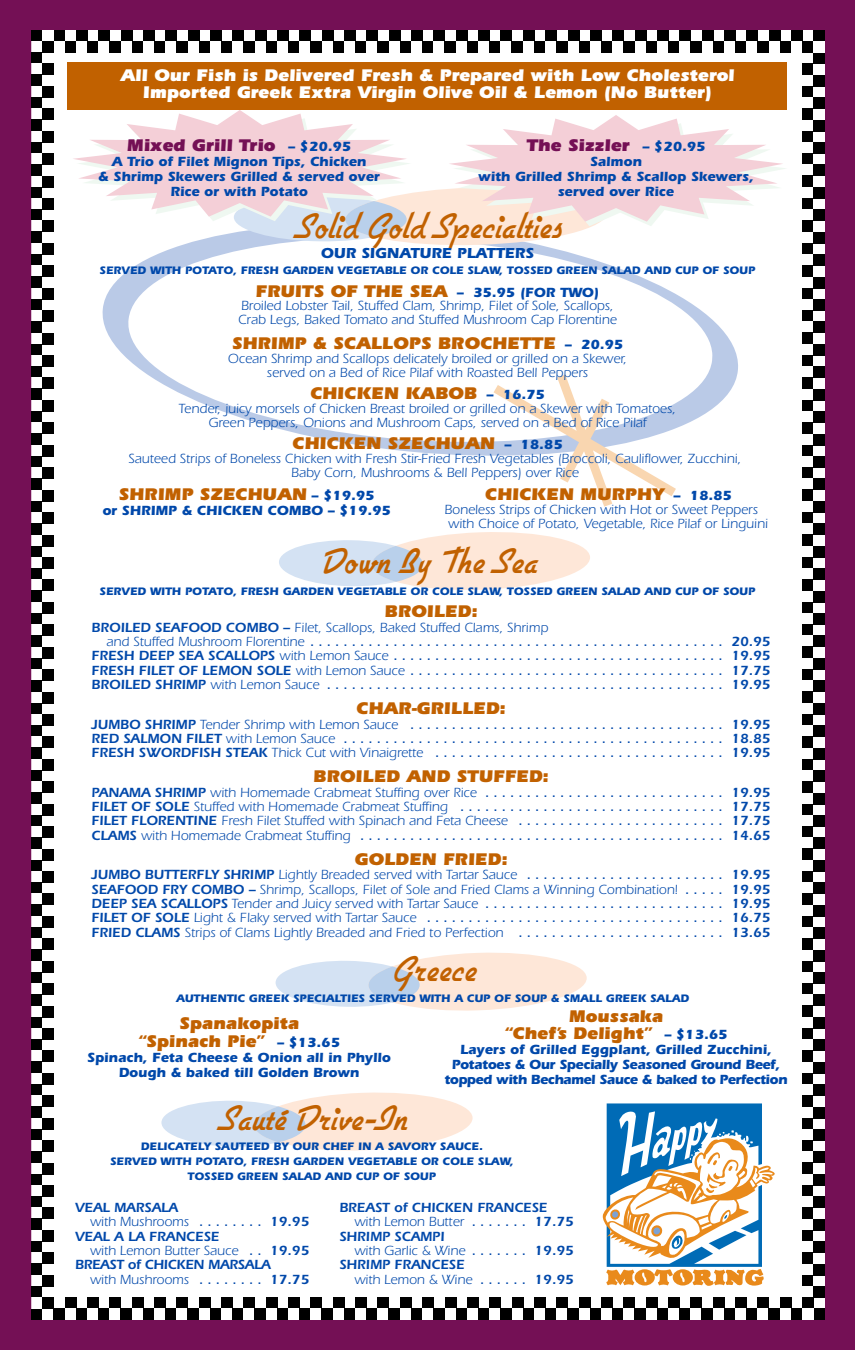
<style>
.page{position:relative;width:855px;height:1350px;background:#741055}
.page>*{position:absolute;margin:0;border:0;box-sizing:border-box;transform-origin:0 0}
.t1{font:700 33.75px "Gillies";color:#c16100;scale:.9 1}
.t2{font:900 17.5px/17.5px "Itc Eras";color:#c16100;text-align:center}
.t3{font:900 17.5px/17.5px "Itc Eras";color:#fff;text-align:center}
.t4{font:900 17.5px "Itc Eras";color:#741055}
.t5{font:15px/14.4px "Helvetica";color:#0048aa;text-align:justify}
.t6{font:700 15px "Itc Eras";color:#0048aa}
.t7{font:13.75px/13.8px "Itc Eras";color:#0048aa;text-align:center}
.t8{font:700 13.75px/15px "Itc Eras";color:#0048aa;text-align:center}
.t9{font:700 13.75px/15px "Itc Eras";letter-spacing:-.025em;color:#0048aa;text-align:center}
.t10{font:600 13.75px "Itc Eras";color:#0048aa}
.t11{font:600 13.75px "Itc Eras";letter-spacing:-.02em;color:#0048aa}
.t12{font:700 11.25px/15px "Itc Eras";color:#0048aa;text-align:center}
.s1{font-weight:700;font-size:13.75px;color:#0048aa}
.s2{font-weight:600}
.s3{font-family:"Itc Eras";font-size:13.75px}
.s4{font-family:"Itc Eras";font-weight:600;font-size:13.75px}
.s5{font-family:"Helvetica";font-size:15px}
</style>
<div class="page">
<div style="left:42px;top:41px;width:772px;height:1268px;background:#fff"></div>
<img style="left:31px;top:30px;width:771px;height:22px">
<img style="left:802px;top:30px;width:23px;height:1268px">
<img style="left:54px;top:1298px;width:771px;height:22px">
<img style="left:31px;top:52px;width:23px;height:1268px">
<svg style="left:102px;top:247px;width:636px;height:209px"></svg>
<svg style="left:494px;top:375px;width:182px;height:132px"></svg>
<svg style="left:602px;top:1103px;width:173px;height:183px"></svg>
<svg style="left:161px;top:1092px;width:312px;height:59px"></svg>
<svg style="left:275px;top:952px;width:312px;height:59px"></svg>
<div style="left:68px;top:62px;width:720px;height:48px;background:#c16100"></div>
<svg style="left:73px;top:110px;width:712px;height:137px"></svg>
<svg style="left:279px;top:532px;width:311px;height:58px"></svg>
<p class="t3" style="left:120px;top:68px;width:616px">All Our Fish is Delivered Fresh &amp; Prepared with Low Cholesterol<br>Imported Greek Extra Virgin Olive Oil &amp; Lemon (No Butter)</p>
<p class="t4" style="left:127px;top:139px;width:226px">Mixed Grill Trio <span class="s1">– $20.95</span></p>
<p class="t8" style="left:98px;top:156px;width:283px">A Trio of Filet Mignon Tips, Chicken<br>&amp; Shrimp Skewers Grilled &amp; served over<br>Rice or with Potato</p>
<p class="t4" style="left:526px;top:139px;width:181px">The Sizzler <span class="s1">– $20.95</span></p>
<p class="t8" style="left:478px;top:156px;width:277px">Salmon<br>with Grilled Shrimp &amp; Scallop Skewers, served over Rice</p>
<h1 class="t1" style="left:294px;top:207px;width:298px">Solid Gold Specialties</h1>
<p class="t6" style="left:321px;top:248px;width:215px">OUR SIGNATURE PLATTERS</p>
<p class="t12" style="left:100px;top:264px;width:657px">SERVED WITH POTATO, FRESH GARDEN VEGETABLE OR COLE SLAW, TOSSED GREEN SALAD AND CUP OF SOUP</p>
<p class="t2" style="left:256px;top:284px;width:345px">FRUITS OF THE SEA <span class="s1">– 35.95 (FOR TWO)</span></p>
<p class="t7" style="left:238px;top:300px;width:380px;text-align:left">Broiled Lobster Tail, Stuffed Clam, Shrimp, Filet of Sole, Scallops,<br>Crab Legs, Baked Tomato and Stuffed Mushroom Cap Florentine</p>
<p class="t2" style="left:232px;top:336px;width:393px">SHRIMP &amp; SCALLOPS BROCHETTE <span class="s1">– 20.95</span></p>
<p class="t7" style="left:228px;top:353px;width:401px">Ocean Shrimp and Scallops delicately broiled or grilled on a Skewer, served on a Bed of Rice Pilaf with Roasted Bell Peppers</p>
<p class="t2" style="left:310px;top:386px;width:236px">CHICKEN KABOB <span class="s1">– 16.75</span></p>
<p class="t7" style="left:179px;top:403px;width:499px">Tender, juicy morsels of Chicken Breast broiled or grilled on a Skewer with Tomatoes,<br>Green Peppers, Onions and Mushroom Caps, served on a Bed of Rice Pilaf</p>
<p class="t2" style="left:292px;top:436px;width:272px">CHICKEN SZECHUAN <span class="s1">– 18.85</span></p>
<p class="t7" style="left:129px;top:453px;width:614px">Sauteed Strips of Boneless Chicken with Fresh Stir-Fried Fresh Vegetables (Broccoli, Cauliflower, Zucchini,<br>Baby Corn, Mushrooms &amp; Bell Peppers) over Rice</p>
<p class="t2" style="left:118px;top:488px;width:258px">SHRIMP SZECHUAN <span class="s1">– $19.95</span></p>
<p class="t8" style="left:102px;top:505px;width:290px">or SHRIMP &amp; CHICKEN COMBO – $19.95</p>
<p class="t2" style="left:485px;top:488px;width:248px">CHICKEN MURPHY <span class="s1">– 18.85</span></p>
<p class="t7" style="left:444px;top:504px;width:325px;text-align:left">Boneless Strips of Chicken with Hot or Sweet Peppers with Choice of Potato, Vegetable, Rice Pilaf or Linguini</p>
<h1 class="t1" style="left:319px;top:542px;width:242px">Down By The Sea</h1>
<p class="t12" style="left:100px;top:584px;width:657px">SERVED WITH POTATO, FRESH GARDEN VEGETABLE OR COLE SLAW, TOSSED GREEN SALAD AND CUP OF SOUP</p>
<p class="t2" style="left:385px;top:605px;width:95px">BROILED:</p>
<p class="t7" style="left:92px;top:622px;width:458px"><span class="s2">BROILED SEAFOOD COMBO –</span> Filet, Scallops, Baked Stuffed Clams, Shrimp</p>
<p class="t5" style="left:92px;top:635px;width:681px;text-indent:15px"><span class="s3">and Stuffed Mushroom Florentine</span> . . . . . . . . . . . . . . . . . . . . . . . . . . . . . . . . . . . . . . . . . . . . . . . . . . <span class="s4">20.95<br>FRESH DEEP SEA SCALLOPS</span> <span class="s3">with Lemon Sauce</span> . . . . . . . . . . . . . . . . . . . . . . . . . . . . . . . . . . . . . . . . <span class="s4">19.95<br>FRESH FILET OF LEMON SOLE</span> <span class="s3">with Lemon Sauce</span> . . . . . . . . . . . . . . . . . . . . . . . . . . . . . . . . . . . . . . <span class="s4">17.75<br>BROILED SHRIMP</span> <span class="s3">with Lemon Sauce</span> . . . . . . . . . . . . . . . . . . . . . . . . . . . . . . . . . . . . . . . . . . . . . . . . <span class="s4">19.95</span></p>
<p class="t2" style="left:356px;top:701px;width:151px">CHAR-GRILLED:</p>
<p class="t5" style="left:92px;top:718px;width:681px"><span class="s4">JUMBO SHRIMP</span> <span class="s3">Tender Shrimp with Lemon Sauce</span> . . . . . . . . . . . . . . . . . . . . . . . . . . . . . . . . . . . . . . <span class="s4">19.95<br>RED SALMON FILET</span> <span class="s3">with Lemon Sauce</span> . . . . . . . . . . . . . . . . . . . . . . . . . . . . . . . . . . . . . . . . . . . . . . <span class="s4">18.85<br>FRESH SWORDFISH STEAK</span> <span class="s3">Thick Cut with Vinaigrette</span> . . . . . . . . . . . . . . . . . . . . . . . . . . . . . . . . . . . <span class="s4">19.95</span></p>
<p class="t2" style="left:313px;top:770px;width:237px">BROILED AND STUFFED:</p>
<p class="t7" style="left:92px;top:786px;width:681px;line-height:14.4px;text-align:justify"><span class="s2">PANAMA SHRIMP</span> with Homemade Crabmeat Stuffing over Rice <span class="s5">. . . . . . . . . . . . . . . . . . . . . . . . . . . . .</span> <span class="s2">19.95<br>FILET OF SOLE</span> Stuffed with Homemade Crabmeat Stuffing <span class="s5">. . . . . . . . . . . . . . . . . . . . . . . . . . . . . . . .</span> <span class="s2">17.75<br>FILET FLORENTINE</span> Fresh Filet Stuffed with Spinach and Feta Cheese <span class="s5">. . . . . . . . . . . . . . . . . . . . . . . . .</span> <span class="s2">17.75</span></p>
<p class="t5" style="left:92px;top:829px;width:681px"><span class="s4">CLAMS</span> <span class="s3">with Homemade Crabmeat Stuffing</span> . . . . . . . . . . . . . . . . . . . . . . . . . . . . . . . . . . . . . . . . . . . . <span class="s4">14.65</span></p>
<p class="t2" style="left:354px;top:852px;width:155px">GOLDEN FRIED:</p>
<p class="t7" style="left:92px;top:869px;width:681px;line-height:14.4px;text-align:justify"><span class="s2">JUMBO BUTTERFLY SHRIMP</span> Lightly Breaded served with Tartar Sauce <span class="s5">. . . . . . . . . . . . . . . . . . . . . . . .</span> <span class="s2">19.95<br>SEAFOOD FRY COMBO –</span> Shrimp, Scallops, Filet of Sole and Fried Clams a Winning Combination! <span class="s5">. . . . .</span> <span class="s2">19.95<br>DEEP SEA SCALLOPS</span> Tender and Juicy served with Tartar Sauce <span class="s5">. . . . . . . . . . . . . . . . . . . . . . . . . . . . .</span> <span class="s2">19.95</span></p>
<p class="t5" style="left:92px;top:911px;width:681px"><span class="s4">FILET OF SOLE</span> <span class="s3">Light &amp; Flaky served with Tartar Sauce</span> . . . . . . . . . . . . . . . . . . . . . . . . . . . . . . . . . . . . <span class="s4">16.75</span></p>
<p class="t7" style="left:92px;top:927px;width:681px"><span class="s2">FRIED CLAMS</span> Strips of Clams Lightly Breaded and Fried to Perfection <span class="s5">. . . . . . . . . . . . . . . . . . . . . . . . .</span> <span class="s2">13.65</span></p>
<h1 class="t1" style="left:391px;top:949px;width:95px">Greece</h1>
<p class="t12" style="left:176px;top:992px;width:515px">AUTHENTIC GREEK SPECIALTIES SERVED WITH A CUP OF SOUP &amp; SMALL GREEK SALAD</p>
<p class="t2" style="left:138px;top:1017px;width:203px">Spanakopita “Spinach Pie” <span class="s1">– $13.65</span></p>
<p class="t8" style="left:87px;top:1051px;width:305px">Spinach, Feta Cheese &amp; Onion all in Phyllo<br>Dough &amp; baked till Golden Brown</p>
<p class="t2" style="left:504px;top:1009px;width:224px">Moussaka<br>“Chef’s Delight” <span class="s1">– $13.65</span></p>
<p class="t9" style="left:444px;top:1044px;width:345px">Layers of Grilled Eggplant, Grilled Zucchini,<br>Potatoes &amp; Our Specially Seasoned Ground Beef, topped with Bechamel Sauce &amp; baked to Perfection</p>
<h1 class="t1" style="left:218px;top:1099px;width:210px">Sauté Drive-In</h1>
<p class="t12" style="left:110px;top:1140px;width:405px">DELICATELY SAUTEED BY OUR CHEF IN A SAVORY SAUCE.<br>SERVED WITH POTATO, FRESH GARDEN VEGETABLE OR COLE SLAW,<br>TOSSED GREEN SALAD AND CUP OF SOUP</p>
<p class="t10" style="left:75px;top:1203px;width:105px">VEAL MARSALA</p>
<p class="t7" style="left:90px;top:1216px;width:221px">with Mushrooms <span class="s5">. . . . . . . .</span> <span class="s2">19.95</span></p>
<p class="t10" style="left:75px;top:1232px;width:146px">VEAL A LA FRANCESE</p>
<p class="t7" style="left:90px;top:1245px;width:221px">with Lemon Butter Sauce <span class="s5">. .</span> <span class="s2">19.95</span></p>
<p class="t11" style="left:75px;top:1260px;width:197px">BREAST of CHICKEN MARSALA</p>
<p class="t7" style="left:90px;top:1274px;width:221px">with Mushrooms <span class="s5">. . . . . . . .</span> <span class="s2">17.75</span></p>
<p class="t10" style="left:339px;top:1203px;width:210px">BREAST of CHICKEN FRANCESE</p>
<p class="t7" style="left:354px;top:1216px;width:221px">with Lemon Butter <span class="s5">. . . . . . .</span> <span class="s2">17.75</span></p>
<p class="t10" style="left:339px;top:1232px;width:107px">SHRIMP SCAMPI</p>
<p class="t7" style="left:354px;top:1245px;width:221px">with Garlic &amp; Wine <span class="s5">. . . . . . .</span> <span class="s2">19.95</span></p>
<p class="t10" style="left:339px;top:1260px;width:127px">SHRIMP FRANCESE</p>
<p class="t7" style="left:354px;top:1274px;width:221px">with Lemon &amp; Wine <span class="s5">. . . . . .</span> <span class="s2">19.95</span></p>
</div>
